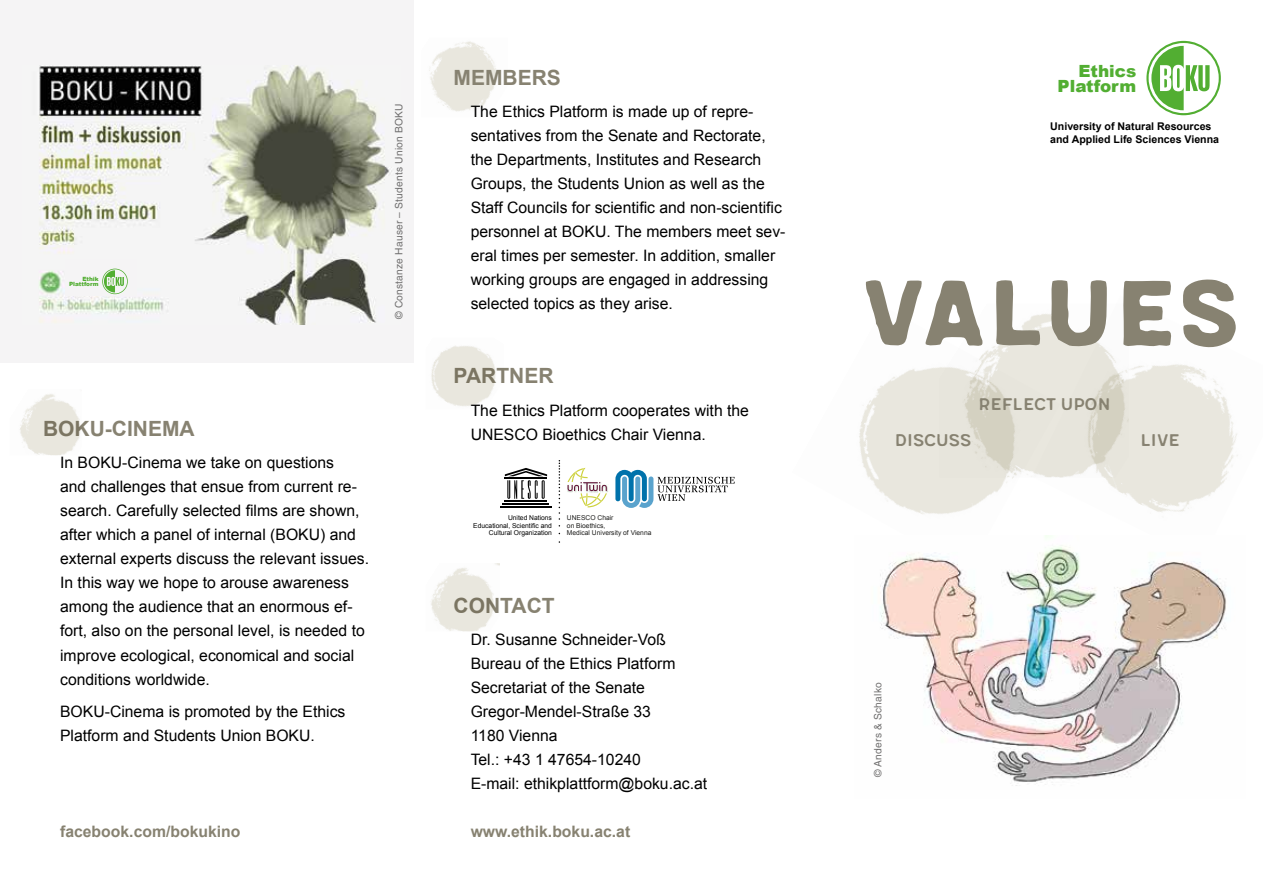
<style>
.page{position:relative;width:1263px;height:893px;background:#fff}
.page>*{position:absolute;margin:0;border:0;box-sizing:border-box;transform-origin:0 0}
.t1{font:114.15px "Meltow San 300 Handmade";letter-spacing:-.03em;color:#878271}
.t2{font:700 21px "Arial";color:#878271}
.t3{font:20.85px "Meltow San 200 Handmade";letter-spacing:-.02em;color:#878271}
.t4{font:900 16.8px/15px "Arial";color:#52ae32;text-align:right}
.t5{font:15.75px/24px "Arial";color:#000}
.t6{font:700 15.75px "Arial";color:#878271}
.t7{font:700 10.65px/12.8px "Arial";color:#000}
.t8{font:10.2px "Arial";letter-spacing:.02em;color:#706f6f}
.t9{font:6.75px/7.4px "Arial";color:#000;text-align:right}
.t10{font:6.75px/7.4px "Arial";color:#1d1d1b}
.t11{font:900 5.85px/5.1px "Arial";color:#52ae32;text-align:right}
</style>
<div class="page">
<div style="left:0;top:0;width:413px;height:326px;background:#f5f4f5"></div>
<img style="left:1060px;top:364px;width:178px;height:148px">
<img style="left:859px;top:367px;width:201px;height:147px">
<img style="left:939px;top:314px;width:190px;height:163px">
<img style="left:880px;top:535px;width:347px;height:251px">
<div style="left:0;top:65px;width:413px;height:297px;background:#f5f4f5"></div>
<img style="left:39px;top:65px;width:350px;height:259px">
<img style="left:20px;top:394px;width:61px;height:61px">
<img style="left:429px;top:41px;width:68px;height:71px">
<svg style="left:559px;top:460px;width:1px;height:66px"></svg>
<hr style="left:505px;top:500px;width:42px;height:1px;background:#000">
<hr style="left:502px;top:503px;width:47px;height:1px;background:#000">
<hr style="left:500px;top:506px;width:52px;height:2px;background:#000">
<svg style="left:505px;top:468px;width:42px;height:31px"></svg>
<svg style="left:615px;top:470px;width:120px;height:38px"></svg>
<svg style="left:567px;top:468px;width:41px;height:39px"></svg>
<img style="left:431px;top:345px;width:65px;height:61px">
<img style="left:431px;top:563px;width:69px;height:68px">
<svg style="left:1146px;top:41px;width:75px;height:74px"></svg>
<div style="left:66px;top:260px;width:71px;height:36px;background:#f5f4f5"></div>
<svg style="left:102px;top:269px;width:26px;height:25px"></svg>
<p class="t11" style="left:69px;top:276px;width:31px">Ethik<br>Plattform</p>
<p class="t8" style="left:393px;top:319px;width:217px;rotate:-90deg">© Constanze Hauser – Students Union BOKU</p>
<h2 class="t2" style="left:43px;top:415px;width:153px">BOKU-CINEMA</h2>
<p class="t5" style="left:60px;top:451px;width:310px">In BOKU-Cinema we take on questions<br>and challenges that ensue from current re&shy;search. Carefully selected films are shown, after which a panel of internal (BOKU) and external experts discuss the relevant issues.<br>In this way we hope to arouse awareness among the audience that an enormous ef&shy;fort, also on the personal level, is needed to improve ecological, economical and social conditions worldwide.</p>
<p class="t5" style="left:60px;top:700px;width:287px">BOKU-Cinema is promoted by the Ethics<br>Platform and Students Union BOKU.</p>
<p class="t6" style="left:60px;top:821px;width:182px">facebook.com/bokukino</p>
<h2 class="t2" style="left:454px;top:63px;width:109px">MEMBERS</h2>
<p class="t5" style="left:471px;top:100px;width:316px">The Ethics Platform is made up of repre&shy;sentatives from the Senate and Rectorate, the Departments, Institutes and Research Groups, the Students Union as well as the Staff Councils for scientific and non-scientific personnel at BOKU. The members meet sev&shy;eral times per semester. In addition, smaller working groups are engaged in addressing selected topics as they arise.</p>
<h2 class="t2" style="left:454px;top:362px;width:101px">PARTNER</h2>
<p class="t5" style="left:471px;top:399px;width:280px">The Ethics Platform cooperates with the<br>UNESCO Bioethics Chair Vienna.</p>
<p class="t9" style="left:473px;top:514px;width:80px">United Nations<br>Educational, Scientific and<br>Cultural Organization</p>
<p class="t10" style="left:567px;top:514px;width:86px">UNESCO Chair<br>on Bioethics,<br>Medical University of Vienna</p>
<h2 class="t2" style="left:454px;top:591px;width:103px">CONTACT</h2>
<p class="t5" style="left:471px;top:628px;width:238px">Dr. Susanne Schneider-Voß<br>Bureau of the Ethics Platform<br>Secretariat of the Senate<br>Gregor-Mendel-Straße 33<br>1180 Vienna<br>Tel.: +43 1 47654-10240<br>E-mail: ethikplattform@boku.ac.at</p>
<p class="t6" style="left:471px;top:821px;width:161px">www.ethik.boku.ac.at</p>
<p class="t4" style="left:1058px;top:63px;width:80px">Ethics<br>Platform</p>
<p class="t7" style="left:1050px;top:120px;width:170px">University of Natural Resources and Applied Life Sciences Vienna</p>
<h1 class="t1" style="left:860px;top:242px;width:382px">VALUES</h1>
<h3 class="t3" style="left:978px;top:391px;width:134px">REFLECT UPON</h3>
<h3 class="t3" style="left:894px;top:427px;width:79px">DISCUSS</h3>
<h3 class="t3" style="left:1140px;top:427px;width:41px">LIVE</h3>
<p class="t8" style="left:872px;top:777px;width:96px;rotate:-90deg">© Anders &amp; Schalko</p>
</div>
